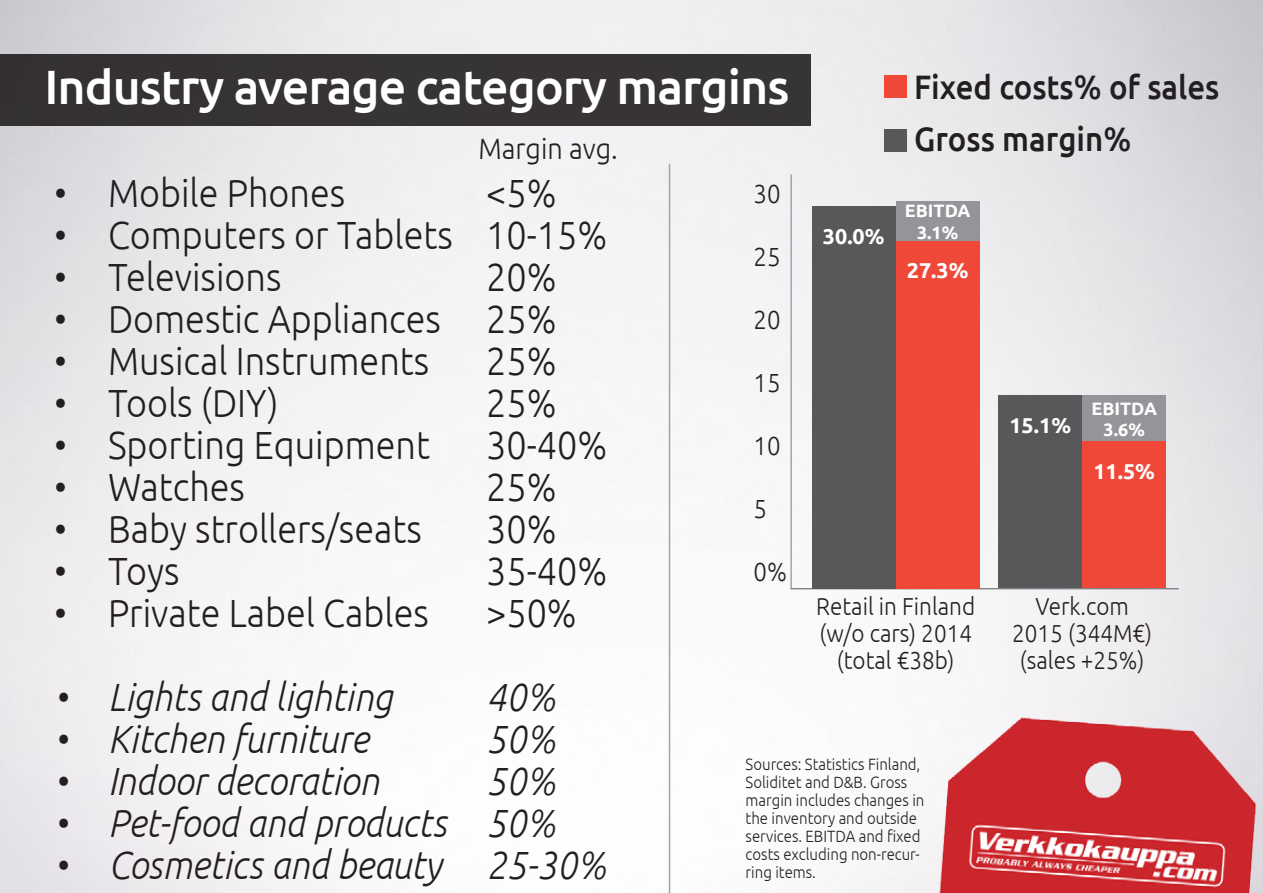
<style>
.page{position:relative;width:1263px;height:893px;background:#fff}
.page>*{position:absolute;margin:0;border:0;box-sizing:border-box;transform-origin:0 0}
.t1{font:500 48.3px "Ubuntu";letter-spacing:-.02em;color:#fff}
.t2{font:300 39.3px "Ubuntu";color:#231f20;scale:.92 1}
.t3{font:italic 300 39.3px "Ubuntu";color:#231f20;scale:.92 1}
.t4{font:500 33.9px "Ubuntu";color:#231f20;scale:.92 1}
.t5{font:300 29.4px "Ubuntu";color:#231f20;scale:.92 1}
.t6{font:300 26.1px "Ubuntu";color:#231f20;scale:.92 1}
.t7{font:300 24.6px/27px "Ubuntu";color:#231f20;text-align:center;scale:.92 1}
.t8{font:700 21.45px "Ubuntu";color:#fff}
.t9{font:700 18px/21.6px "Ubuntu";color:#fff;text-align:center}
.t10{font:300 16.35px/18px "Ubuntu";color:#231f20;scale:.92 1}
</style>
<div class="page">
<img style="left:0;top:0;width:1263px;height:893px">
<hr style="left:790px;top:588px;width:389px;height:1px;background:#fff">
<div style="left:0;top:54px;width:811px;height:72px;background:#373435"></div>
<div style="left:885px;top:129px;width:22px;height:22px;background:#57585a"></div>
<div style="left:885px;top:75px;width:22px;height:22px;background:#ef4838"></div>
<hr style="left:790px;top:174px;width:2px;height:415px;background:#fff">
<div style="left:812px;top:206px;width:84px;height:383px;background:#57585a"></div>
<div style="left:896px;top:240px;width:84px;height:349px;background:#ef4838"></div>
<div style="left:896px;top:201px;width:84px;height:39px;background:#939598"></div>
<div style="left:998px;top:395px;width:84px;height:193px;background:#57585a"></div>
<div style="left:1082px;top:441px;width:84px;height:147px;background:#ef4838"></div>
<div style="left:1082px;top:395px;width:84px;height:46px;background:#939598"></div>
<hr style="left:669px;top:164px;width:1px;height:729px;background:#fff">
<img style="left:920px;top:698px;width:343px;height:195px">
<p class="t1" style="left:44px;top:57px;width:747px">Industry average category margins</p>
<p class="t4" style="left:914px;top:65px;width:333px">Fixed costs% of sales</p>
<p class="t4" style="left:914px;top:118px;width:238px">Gross margin%</p>
<p class="t2" style="left:54px;top:169px;width:318px">• Mobile Phones</p>
<p class="t2" style="left:486px;top:169px;width:78px">&lt;5%</p>
<p class="t2" style="left:54px;top:211px;width:603px">• Computers or Tablets 10-15%</p>
<p class="t2" style="left:54px;top:253px;width:249px">• Televisions</p>
<p class="t2" style="left:486px;top:253px;width:78px">20%</p>
<p class="t2" style="left:54px;top:295px;width:548px">• Domestic Appliances 25%</p>
<p class="t2" style="left:54px;top:337px;width:409px">• Musical Instruments</p>
<p class="t2" style="left:486px;top:337px;width:78px">25%</p>
<p class="t2" style="left:54px;top:379px;width:246px">• Tools (DIY)</p>
<p class="t2" style="left:486px;top:379px;width:78px">25%</p>
<p class="t2" style="left:54px;top:421px;width:410px">• Sporting Equipment</p>
<p class="t2" style="left:486px;top:421px;width:133px">30-40%</p>
<p class="t2" style="left:54px;top:463px;width:209px">• Watches</p>
<p class="t2" style="left:486px;top:463px;width:78px">25%</p>
<p class="t2" style="left:54px;top:505px;width:401px">• Baby strollers/seats</p>
<p class="t2" style="left:486px;top:505px;width:78px">30%</p>
<p class="t2" style="left:54px;top:547px;width:138px">• Toys</p>
<p class="t2" style="left:486px;top:547px;width:133px">35-40%</p>
<p class="t2" style="left:54px;top:589px;width:409px">• Private Label Cables</p>
<p class="t2" style="left:486px;top:589px;width:100px">&gt;50%</p>
<p class="t5" style="left:478px;top:131px;width:153px">Margin avg.</p>
<p class="t6" style="left:754px;top:178px;width:31px">30</p>
<p class="t9" style="left:905px;top:199px;width:67px">EBITDA<br>3.1%</p>
<p class="t8" style="left:823px;top:223px;width:63px">30.0%</p>
<p class="t6" style="left:754px;top:241px;width:31px">25</p>
<p class="t8" style="left:907px;top:258px;width:63px">27.3%</p>
<p class="t6" style="left:754px;top:304px;width:31px">20</p>
<p class="t6" style="left:754px;top:367px;width:31px">15</p>
<p class="t9" style="left:1091px;top:397px;width:67px">EBITDA<br>3.6%</p>
<p class="t8" style="left:1009px;top:413px;width:63px">15.1%</p>
<p class="t6" style="left:754px;top:430px;width:31px">10</p>
<p class="t8" style="left:1093px;top:459px;width:63px">11.5%</p>
<p class="t6" style="left:754px;top:493px;width:16px">5</p>
<p class="t6" style="left:754px;top:556px;width:38px">0%</p>
<p class="t7" style="left:816px;top:592px;width:174px">Retail in Finland</p>
<p class="t7" style="left:819px;top:619px;width:167px">(w/o cars) 2014 (total €38b)</p>
<p class="t7" style="left:1035px;top:592px;width:103px">Verk.com</p>
<p class="t7" style="left:1012px;top:619px;width:154px">2015 (344M€) (sales +25%)</p>
<p class="t3" style="left:54px;top:673px;width:369px">• Lights and lighting</p>
<p class="t3" style="left:486px;top:673px;width:76px">40%</p>
<p class="t3" style="left:54px;top:715px;width:344px">• Kitchen furniture</p>
<p class="t3" style="left:486px;top:715px;width:76px">50%</p>
<p class="t3" style="left:54px;top:757px;width:355px">• Indoor decoration</p>
<p class="t3" style="left:486px;top:757px;width:76px">50%</p>
<p class="t3" style="left:54px;top:799px;width:546px">• Pet-food and products 50%</p>
<p class="t3" style="left:54px;top:841px;width:601px">• Cosmetics and beauty 25-30%</p>
<p class="t10" style="left:746px;top:755px;width:196px">Sources: Statistics Finland,<br>Soliditet and D&amp;B. Gross margin includes changes in the inventory and outside services. EBITDA and fixed costs excluding non-recur&shy;ring items.</p>
</div>
